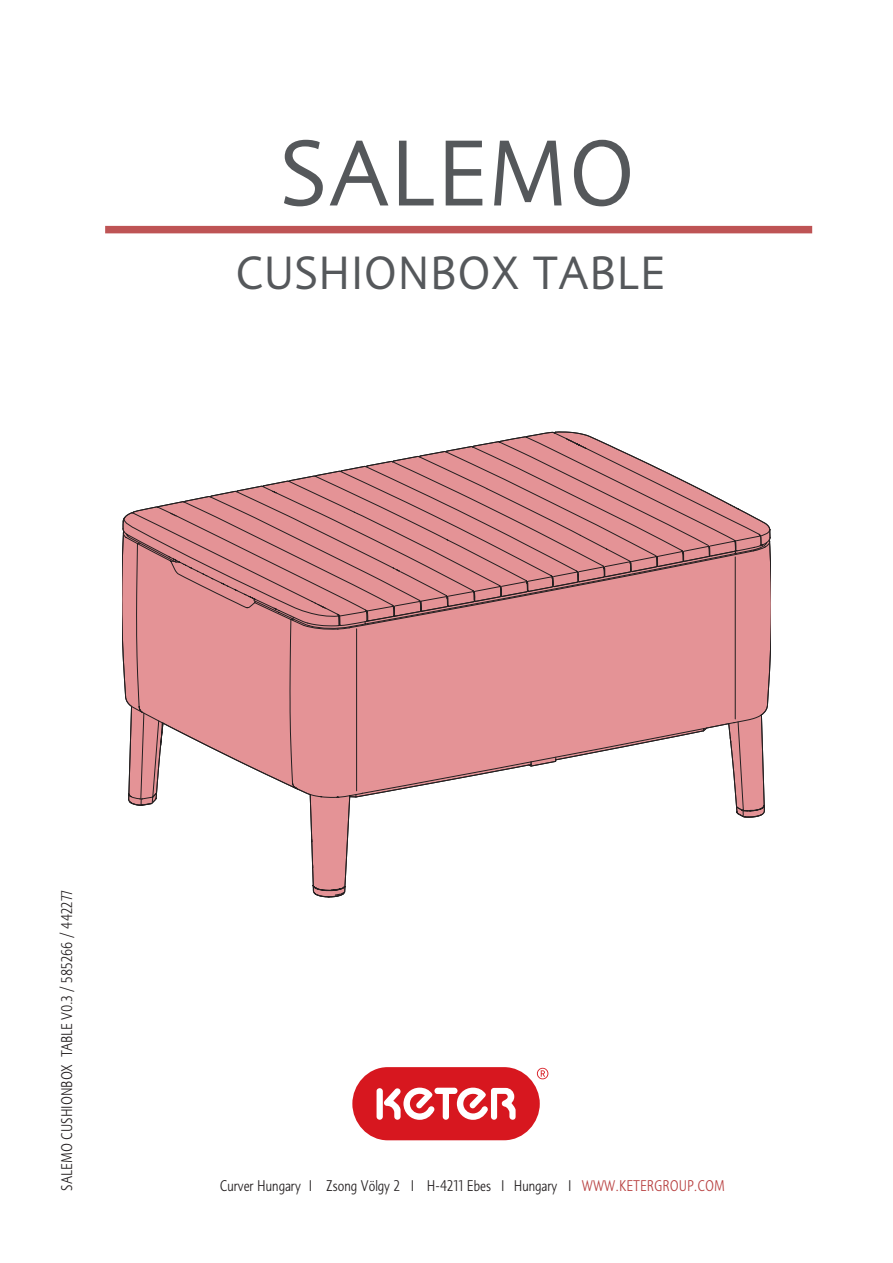
<style>
.page{position:relative;width:893px;height:1263px;background:#fff}
.page>*{position:absolute;margin:0;border:0;box-sizing:border-box;transform-origin:0 0}
.t1{font:90px "Informa Pro";color:#55585b}
.t2{font:45px "Informa Pro";color:#55585b}
.t3{font:300 condensed 15px "Informa Pro";color:#231f20}
.s1{color:#b84141}
</style>
<div class="page">
<svg style="left:189px;top:431px;width:533px;height:69px"></svg>
<svg style="left:122px;top:500px;width:649px;height:398px"></svg>
<hr style="left:356px;top:629px;width:1px;height:162px;background:#231f20">
<hr style="left:735px;top:557px;width:1px;height:162px;background:#231f20">
<div style="left:105px;top:226px;width:707px;height:7px;background:#be5455"></div>
<div style="left:352px;top:1067px;width:188px;height:73px;background:#d7171f;border-radius:36px"></div>
<div style="left:377px;top:1088px;width:6px;height:32px;background:#fff;border-radius:3px"></div>
<svg style="left:384px;top:1087px;width:132px;height:33px"></svg>
<svg style="left:537px;top:1068px;width:11px;height:11px"></svg>
<h1 class="t1" style="left:279px;top:119px;width:358px">SALEMO</h1>
<h2 class="t2" style="left:235px;top:246px;width:432px">CUSHIONBOX TABLE</h2>
<p class="t3" style="left:58px;top:1191px;width:302px;rotate:-90deg">SALEMO CUSHIONBOX TABLE V0.3 / 585266 / 442277</p>
<p class="t3" style="left:220px;top:1176px;width:507px">Curver Hungary I Zsong Völgy 2 I H-4211 Ebes I Hungary I <span class="s1">WWW.KETERGROUP.COM</span></p>
</div>
